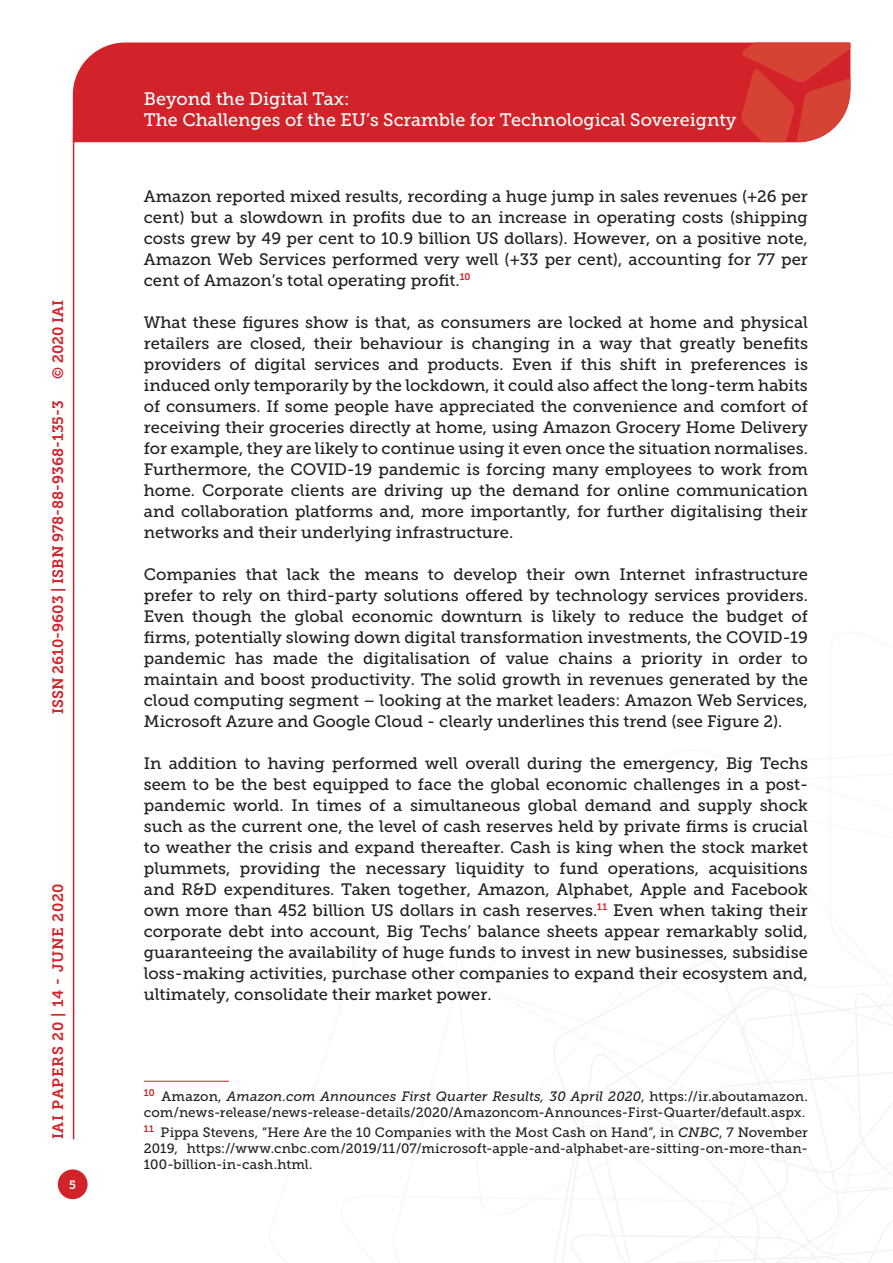
<style>
.page{position:relative;width:893px;height:1263px;background:#fff}
.page>*{position:absolute;margin:0;border:0;box-sizing:border-box;transform-origin:0 0}
.t1{font:18px/21.6px "Museo Slab 500";color:#fff}
.Testo{font:16.5px/21px "Museo Slab 500";color:#231f20;text-align:justify}
.t2{font:15px "Museo Slab 700";color:#d2232a}
.t3{font:15px "Museo Slab 700";letter-spacing:.05em;color:#d2232a}
.Nota{font:13.5px/16.2px "Museo Slab 500";letter-spacing:.005em;color:#231f20}
.t4{font:12px "Museo Slab 700";color:#fff}
.s1{font-style:italic}
</style>
<div class="page">
<svg style="left:553px;top:960px;width:340px;height:303px"></svg>
<div style="left:73px;top:43px;width:668px;height:99px;background:#d2232a"></div>
<svg style="left:741px;top:43px;width:109px;height:99px;background:#d6433b"></svg>
<div style="left:58px;top:1169px;width:30px;height:30px;background:#d2232a;border-radius:50%"></div>
<hr style="left:73px;top:126px;width:1px;height:1013px;background:#d2232a">
<hr style="left:144px;top:1081px;width:85px;height:1px;background:#d2232a">
<p class="t2" style="left:50px;top:379px;width:80px;rotate:-90deg">© 2020 IAI</p>
<p class="t2" style="left:49px;top:714px;width:315px;rotate:-90deg">ISSN 2610-9603 | ISBN 978-88-9368-135-3</p>
<p class="t3" style="left:50px;top:1139px;width:258px;rotate:-90deg">IAI PAPERS 20 | 14 - JUNE 2020</p>
<p class="t4" style="left:69px;top:1178px;width:8px">5</p>
<p class="t1" style="left:144px;top:88px;width:594px">Beyond the Digital Tax:<br>The Challenges of the EU’s Scramble for Technological Sovereignty</p>
<p class="Testo" style="left:144px;top:186px;width:666px">Amazon reported mixed results, recording a huge jump in sales revenues (+26 per cent) but a slowdown in profits due to an increase in operating costs (shipping costs grew by 49 per cent to 10.9 billion US dollars). However, on a positive note, Amazon Web Services performed very well (+33 per cent), accounting for 77 per cent of Amazon’s total operating profit.<sup>10</sup></p>
<p class="Testo" style="left:144px;top:312px;width:666px">What these figures show is that, as consumers are locked at home and physical retailers are closed, their behaviour is changing in a way that greatly benefits providers of digital services and products. Even if this shift in preferences is induced only temporarily by the lockdown, it could also affect the long-term habits of consumers. If some people have appreciated the convenience and comfort of receiving their groceries directly at home, using Amazon Grocery Home Delivery for example, they are likely to continue using it even once the situation normalises.<br>Furthermore, the COVID-19 pandemic is forcing many employees to work from home. Corporate clients are driving up the demand for online communication and collaboration platforms and, more importantly, for further digitalising their networks and their underlying infrastructure.</p>
<p class="Testo" style="left:144px;top:564px;width:666px">Companies that lack the means to develop their own Internet infrastructure prefer to rely on third-party solutions offered by technology services providers.<br>Even though the global economic downturn is likely to reduce the budget of firms, potentially slowing down digital transformation investments, the COVID-19 pandemic has made the digitalisation of value chains a priority in order to maintain and boost productivity. The solid growth in revenues generated by the cloud computing segment – looking at the market leaders: Amazon Web Services, Microsoft Azure and Google Cloud - clearly underlines this trend (see Figure 2).</p>
<p class="Testo" style="left:144px;top:753px;width:666px">In addition to having performed well overall during the emergency, Big Techs seem to be the best equipped to face the global economic challenges in a post&shy;pandemic world. In times of a simultaneous global demand and supply shock such as the current one, the level of cash reserves held by private firms is crucial to weather the crisis and expand thereafter. Cash is king when the stock market plummets, providing the necessary liquidity to fund operations, acquisitions and R&amp;D expenditures. Taken together, Amazon, Alphabet, Apple and Facebook own more than 452 billion US dollars in cash reserves.<sup>11</sup> Even when taking their corporate debt into account, Big Techs’ balance sheets appear remarkably solid, guaranteeing the availability of huge funds to invest in new businesses, subsidise loss-making activities, purchase other companies to expand their ecosystem and, ultimately, consolidate their market power.</p>
<p class="Nota" style="left:144px;top:1088px;width:666px"><sup>10</sup> Amazon, <span class="s1">Amazon.com Announces First Quarter Results, 30 April 2020</span>, https://ir.aboutamazon. com/news-release/news-release-details/2020/Amazoncom-Announces-First-Quarter/default.aspx.</p>
<p class="Nota" style="left:144px;top:1124px;width:666px;text-align:justify"><sup>11</sup> Pippa Stevens, “Here Are the 10 Companies with the Most Cash on Hand”, in <span class="s1">CNBC</span>, 7 November 2019, https://www.cnbc.com/2019/11/07/microsoft-apple-and-alphabet-are-sitting-on-more-than-100-billion-in-cash.html.</p>
</div>
